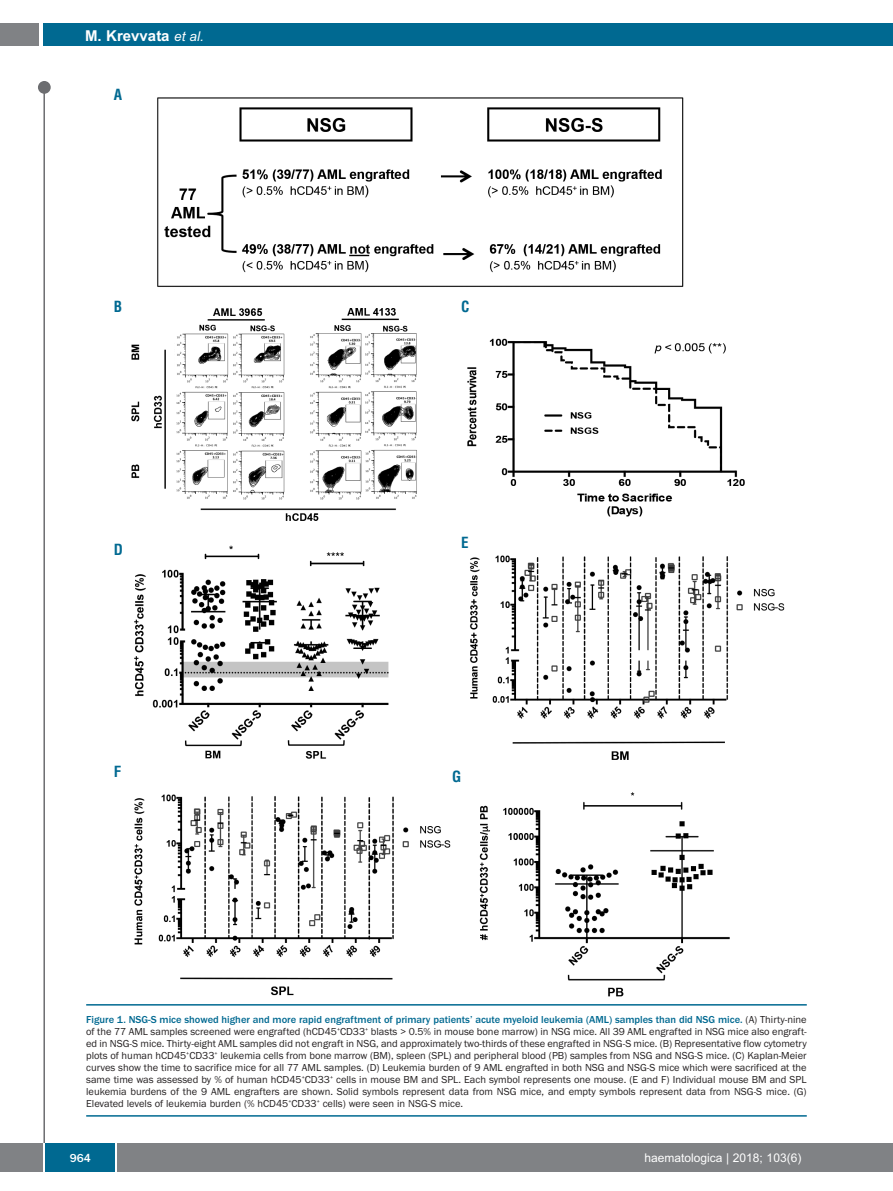
<style>
.page{position:relative;width:893px;height:1191px;background:#fff}
.page>*{position:absolute;margin:0;border:0;box-sizing:border-box;transform-origin:0 0}
.t1{font:700 15px "Arial";color:#fff}
.t2{font:700 condensed 15px "Helvetica";color:#006991}
.t3{font:12px "Arial";color:#fff}
.t4{font:500 12px "Franklin Gothic";color:#fff}
.t5{font:10.5px/12px "Franklin Gothic";color:#231f20;text-align:justify}
.s1{font-weight:400;font-style:italic;font-size:13.5px}
.s2{font-weight:500;color:#006991}
</style>
<div class="page">
<div style="left:38px;top:81px;width:13px;height:13px;background:#6c6d70;border-radius:50%"></div>
<hr style="left:43px;top:84px;width:2px;height:1061px;background:#6c6d70">
<div style="left:43px;top:23px;width:850px;height:22px;background:#006991"></div>
<div style="left:0;top:23px;width:39px;height:22px;background:#808285"></div>
<div style="left:0;top:1143px;width:893px;height:28px;background:#808285"></div>
<div style="left:45px;top:1143px;width:71px;height:28px;background:#006991"></div>
<hr style="left:43px;top:1143px;width:2px;height:28px;background:#fff">
<svg style="left:116px;top:1143px;width:1px;height:28px"></svg>
<img style="left:131px;top:97px;width:654px;height:900px">
<hr style="left:86px;top:1004px;width:721px;height:1px;background:#006991">
<hr style="left:86px;top:1115px;width:721px;height:1px;background:#006991">
<h1 class="t1" style="left:85px;top:27px;width:120px">M. Krevvata <span class="s1">et al.</span></h1>
<h1 class="t2" style="left:114px;top:86px;width:10px">A</h1>
<h1 class="t2" style="left:114px;top:298px;width:10px">B</h1>
<h1 class="t2" style="left:461px;top:298px;width:10px">C</h1>
<h1 class="t2" style="left:114px;top:541px;width:11px">D</h1>
<h1 class="t2" style="left:461px;top:534px;width:9px">E</h1>
<h1 class="t2" style="left:114px;top:763px;width:9px">F</h1>
<h1 class="t2" style="left:452px;top:768px;width:11px">G</h1>
<p class="t5" style="left:86px;top:1013px;width:722px"><span class="s2">Figure 1. NSG-S mice showed higher and more rapid engraftment of primary patients’ acute myeloid leukemia (AML) samples than did NSG mice.</span> (A) Thirty-nine of the 77 AML samples screened were engrafted (hCD45<sup>+</sup>CD33<sup>+</sup> blasts &gt; 0.5% in mouse bone marrow) in NSG mice. All 39 AML engrafted in NSG mice also engraft&shy;ed in NSG-S mice. Thirty-eight AML samples did not engraft in NSG, and approximately two-thirds of these engrafted in NSG-S mice. (B) Representative flow cytometry plots of human hCD45<sup>+</sup>CD33<sup>+</sup> leukemia cells from bone marrow (BM), spleen (SPL) and peripheral blood (PB) samples from NSG and NSG-S mice. (C) Kaplan-Meier curves show the time to sacrifice mice for all 77 AML samples. (D) Leukemia burden of 9 AML engrafted in both NSG and NSG-S mice which were sacrificed at the same time was assessed by % of human hCD45<sup>+</sup>CD33<sup>+</sup> cells in mouse BM and SPL. Each symbol represents one mouse. (E and F) Individual mouse BM and SPL leukemia burdens of the 9 AML engrafters are shown. Solid symbols represent data from NSG mice, and empty symbols represent data from NSG-S mice. (G)<br>Elevated levels of leukemia burden (% hCD45<sup>+</sup>CD33<sup>+</sup> cells) were seen in NSG-S mice.</p>
<p class="t4" style="left:70px;top:1150px;width:23px">964</p>
<p class="t3" style="left:644px;top:1150px;width:158px">haematologica | 2018; 103(6)</p>
</div>
